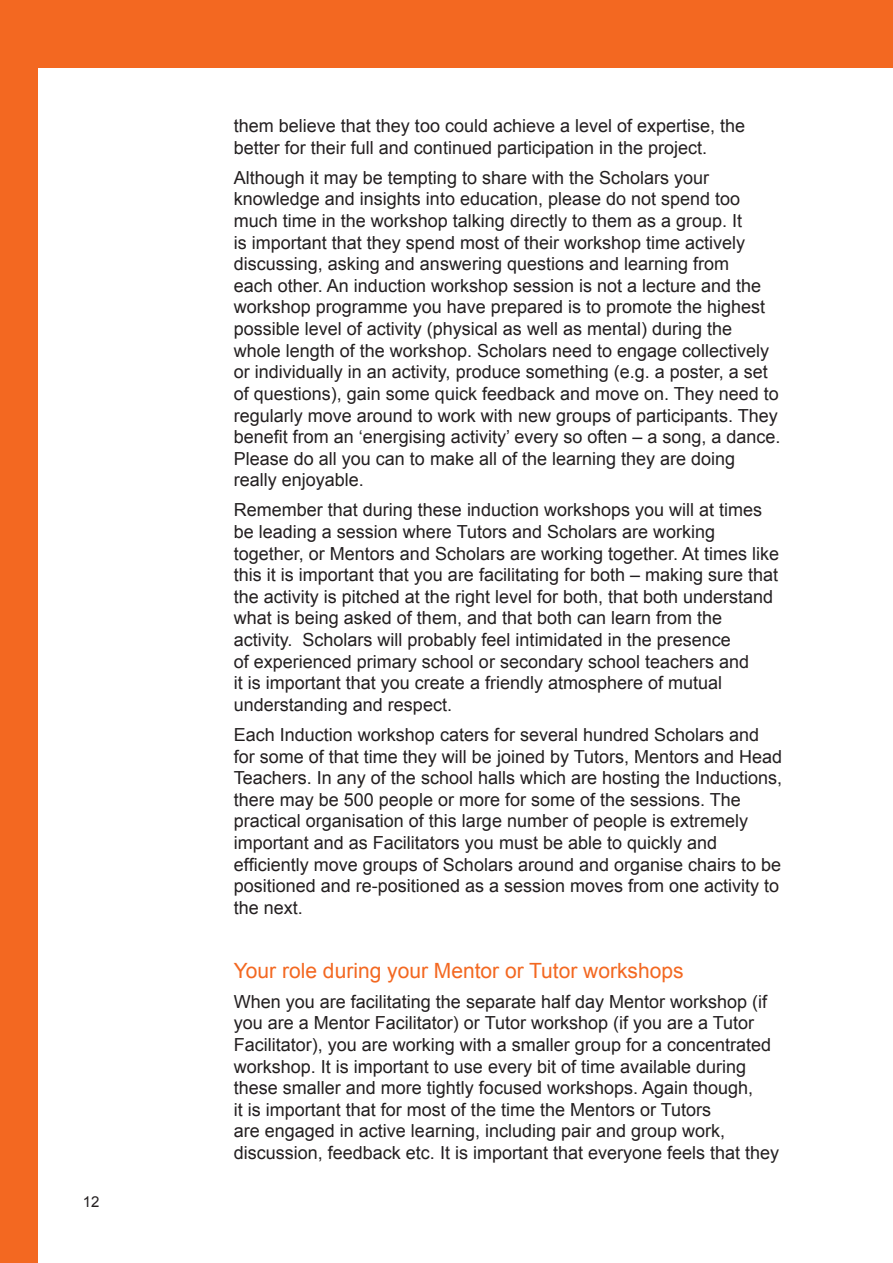
<style>
.page{position:relative;width:893px;height:1263px;background:#fff}
.page>*{position:absolute;margin:0;border:0;box-sizing:border-box;transform-origin:0 0}
.t1{font:21px "Arial";color:#f36821}
.t2{font:18px/21.6px "Arial";color:#231f20}
.t3{font:15px "Arial";color:#231f20}
</style>
<div class="page">
<div style="left:0;top:0;width:893px;height:68px;background:#f36821"></div>
<div style="left:0;top:0;width:38px;height:1263px;background:#f36821"></div>
<p class="t3" style="left:83px;top:1192px;width:18px">12</p>
<p class="t2" style="left:234px;top:115px;width:513px">them believe that they too could achieve a level of expertise, the better for their full and continued participation in the project.</p>
<p class="t2" style="left:234px;top:167px;width:548px">Although it may be tempting to share with the Scholars your knowledge and insights into education, please do not spend too much time in the workshop talking directly to them as a group. It<br>is important that they spend most of their workshop time actively discussing, asking and answering questions and learning from<br>each other. An induction workshop session is not a lecture and the workshop programme you have prepared is to promote the highest possible level of activity (physical as well as mental) during the whole length of the workshop. Scholars need to engage collectively or individually in an activity, produce something (e.g. a poster, a set of questions), gain some quick feedback and move on. They need to regularly move around to work with new groups of participants. They benefit from an ‘energising activity’ every so often – a song, a dance.<br>Please do all you can to make all of the learning they are doing really enjoyable.</p>
<p class="t2" style="left:234px;top:499px;width:547px">Remember that during these induction workshops you will at times be leading a session where Tutors and Scholars are working together, or Mentors and Scholars are working together. At times like this it is important that you are facilitating for both – making sure that the activity is pitched at the right level for both, that both understand what is being asked of them, and that both can learn from the activity. Scholars will probably feel intimidated in the presence<br>of experienced primary school or secondary school teachers and<br>it is important that you create a friendly atmosphere of mutual understanding and respect.</p>
<p class="t2" style="left:234px;top:724px;width:550px">Each Induction workshop caters for several hundred Scholars and for some of that time they will be joined by Tutors, Mentors and Head Teachers. In any of the school halls which are hosting the Inductions, there may be 500 people or more for some of the sessions. The practical organisation of this large number of people is extremely important and as Facilitators you must be able to quickly and efficiently move groups of Scholars around and organise chairs to be positioned and re-positioned as a session moves from one activity to the next.</p>
<p class="t1" style="left:234px;top:956px;width:451px">Your role during your Mentor or Tutor workshops</p>
<p class="t2" style="left:234px;top:991px;width:547px">When you are facilitating the separate half day Mentor workshop (if you are a Mentor Facilitator) or Tutor workshop (if you are a Tutor Facilitator), you are working with a smaller group for a concentrated workshop. It is important to use every bit of time available during these smaller and more tightly focused workshops. Again though,<br>it is important that for most of the time the Mentors or Tutors<br>are engaged in active learning, including pair and group work, discussion, feedback etc. It is important that everyone feels that they</p>
</div>
